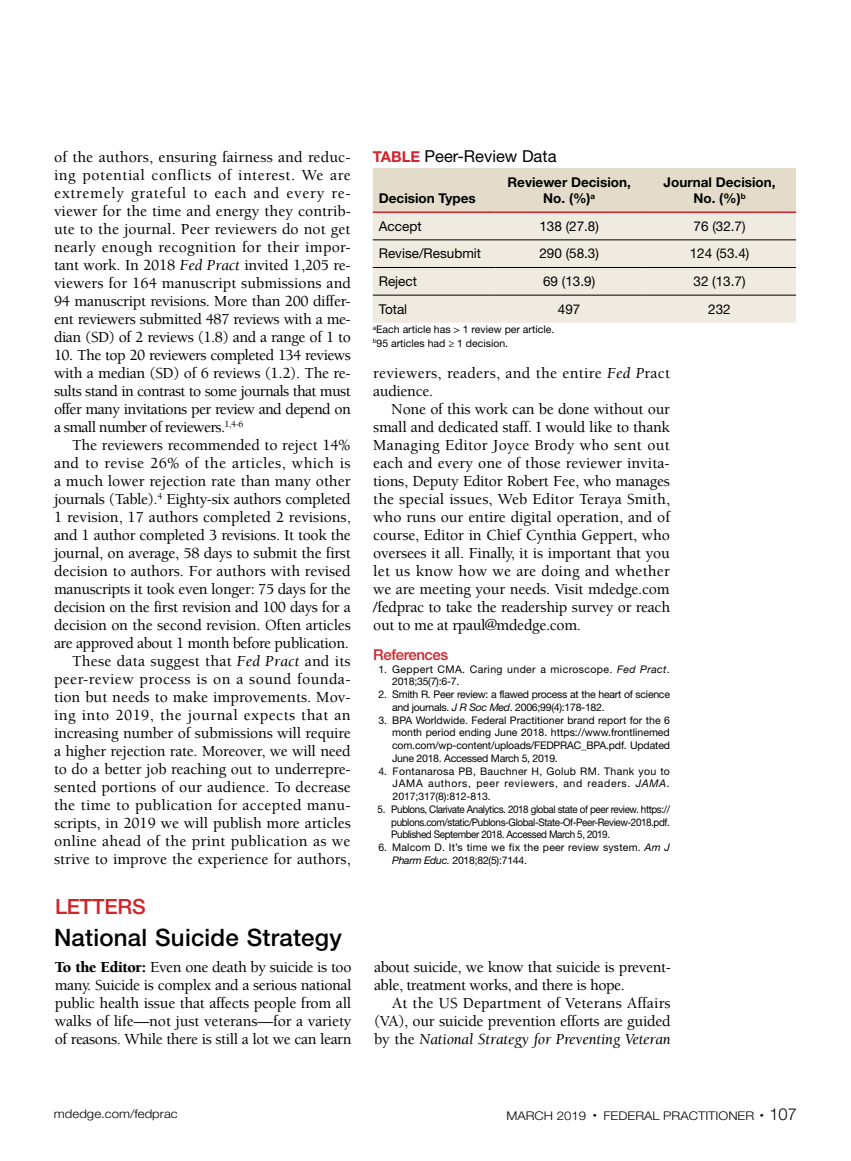
<style>
.page{position:relative;width:851px;height:1161px;background:#fff}
.page>*{position:absolute;margin:0;border:0;box-sizing:border-box;transform-origin:0 0}
.t1{font:500 24px "Helvetica Neue LT Std";letter-spacing:.01em;color:#000}
.t2{font:500 21px "Helvetica Neue LT Std";letter-spacing:-.01em;color:#d2232a}
.t3{font:16.5px "Helvetica Neue LT Std";color:#000}
.t4{font:500 15.75px/18px "Berkeley Std";letter-spacing:-.015em;color:#000;text-align:justify}
.t5{font:500 15.75px/18px "Berkeley Std";letter-spacing:.02em;color:#000}
.t6{font:500 15px "Helvetica Neue LT Std";letter-spacing:-.025em;color:#d2232a}
.t7{font:13.5px "Helvetica Neue LT Std";color:#000}
.t8{font:700 13.5px/16.5px "Helvetica Neue LT Std";color:#000;text-align:center}
.t9{font:300 12px "Helvetica Neue LT Std";color:#000;scale:1.1 1}
.t10{font:10.5px/12.8px "Helvetica Neue LT Std";letter-spacing:-.015em;color:#000}
.t11{font:10.5px/12.8px "Helvetica Neue LT Std";letter-spacing:-.015em;color:#000;text-align:justify;scale:.94 1}
.t12{font:10.5px/12.8px "Helvetica Neue LT Std";letter-spacing:.015em;color:#000}
.t13{font:10.5px/12.8px "Helvetica Neue LT Std";letter-spacing:.035em;color:#000}
.s1{font-weight:400;font-style:italic}
.s2{font-weight:700;font-size:15px;color:#d2232a}
.s3{font-style:italic}
.s4{font-weight:900}
.s5{font-size:16.5px}
</style>
<div class="page">
<div style="left:373px;top:168px;width:423px;height:43px;background:#e4dcca"></div>
<div style="left:373px;top:213px;width:423px;height:110px;background:#efebe1"></div>
<hr style="left:373px;top:240px;width:122px;height:1px;background:#000">
<hr style="left:495px;top:240px;width:148px;height:1px;background:#000">
<hr style="left:643px;top:240px;width:153px;height:1px;background:#000">
<hr style="left:373px;top:267px;width:122px;height:1px;background:#000">
<hr style="left:495px;top:267px;width:148px;height:1px;background:#000">
<hr style="left:643px;top:267px;width:153px;height:1px;background:#000">
<hr style="left:373px;top:295px;width:122px;height:1px;background:#000">
<hr style="left:495px;top:295px;width:148px;height:1px;background:#000">
<hr style="left:643px;top:295px;width:153px;height:1px;background:#000">
<hr style="left:373px;top:211px;width:122px;height:2px;background:#d2232a">
<hr style="left:495px;top:211px;width:148px;height:2px;background:#d2232a">
<hr style="left:643px;top:211px;width:153px;height:2px;background:#d2232a">
<p class="t4" style="left:54px;top:148px;width:298px">of the authors, ensuring fairness and reduc&shy;ing potential conflicts of interest. We are extremely grateful to each and every re&shy;viewer for the time and energy they contrib&shy;ute to the journal. Peer reviewers do not get nearly enough recognition for their impor&shy;tant work. In 2018 <span class="s1">Fed Pract</span> invited 1,205 re&shy;viewers for 164 manuscript submissions and 94 manuscript revisions. More than 200 differ&shy;ent reviewers submitted 487 reviews with a me&shy;dian (SD) of 2 reviews (1.8) and a range of 1 to</p>
<p class="t4" style="left:54px;top:346px;width:298px">10. The top 20 reviewers completed 134 reviews with a median (SD) of 6 reviews (1.2). The re&shy;sults stand in contrast to some journals that must offer many invitations per review and depend on a small number of reviewers.<sup>1,4-6</sup></p>
<p class="t4" style="left:54px;top:436px;width:298px;text-align:right">The reviewers recommended to reject 14% and to revise 26% of the articles, which is a much lower rejection rate than many other journals (Table).<sup>4</sup> Eighty-six authors completed 1 revision, 17 authors completed 2 revisions, and 1 author completed 3 revisions. It took the journal, on average, 58 days to submit the first decision to authors. For authors with revised manuscripts it took even longer: 75 days for the decision on the first revision and 100 days for a decision on the second revision. Often articles are approved about 1 month before publication.<br>These data suggest that <span class="s1">Fed Pract</span> and its peer-review process is on a sound founda&shy;tion but needs to make improvements. Mov&shy;ing into 2019, the journal expects that an increasing number of submissions will require a higher rejection rate. Moreover, we will need to do a better job reaching out to underrepre&shy;sented portions of our audience. To decrease the time to publication for accepted manu&shy;scripts, in 2019 we will publish more articles online ahead of the print publication as we strive to improve the experience for authors,</p>
<h2 class="t2" style="left:55px;top:894px;width:92px">LETTERS</h2>
<p class="t3" style="left:373px;top:146px;width:185px"><span class="s2">TABLE</span> Peer-Review Data</p>
<p class="t8" style="left:379px;top:190px;width:98px">Decision Types</p>
<p class="t8" style="left:507px;top:173px;width:125px">Reviewer Decision,<br>No. (%)<sup>a</sup></p>
<p class="t8" style="left:663px;top:173px;width:113px">Journal Decision,<br>No. (%)<sup>b</sup></p>
<p class="t7" style="left:379px;top:218px;width:44px">Accept</p>
<p class="t7" style="left:539px;top:218px;width:61px">138 (27.8)</p>
<p class="t7" style="left:693px;top:218px;width:54px">76 (32.7)</p>
<p class="t7" style="left:379px;top:246px;width:104px">Revise/Resubmit</p>
<p class="t7" style="left:539px;top:246px;width:61px">290 (58.3)</p>
<p class="t7" style="left:689px;top:246px;width:61px">124 (53.4)</p>
<p class="t7" style="left:379px;top:273px;width:40px">Reject</p>
<p class="t7" style="left:543px;top:273px;width:54px">69 (13.9)</p>
<p class="t7" style="left:693px;top:273px;width:54px">32 (13.7)</p>
<p class="t7" style="left:379px;top:301px;width:30px">Total</p>
<p class="t7" style="left:558px;top:301px;width:24px">497</p>
<p class="t7" style="left:708px;top:301px;width:24px">232</p>
<p class="t10" style="left:373px;top:323px;width:183px;line-height:13.5px"><sup>a</sup>Each article has &gt; 1 review per article. <sup>b</sup>95 articles had ≥ 1 decision.</p>
<p class="t5" style="left:373px;top:364px;width:298px">reviewers, readers, and the entire <span class="s1">Fed P</span>ract audience.</p>
<p class="t4" style="left:373px;top:400px;width:298px;text-indent:18px">None of this work can be done without our small and dedicated staff. I would like to thank Managing Editor Joyce Brody who sent out each and every one of those reviewer invita&shy;tions, Deputy Editor Robert Fee, who manages the special issues, Web Editor Teraya Smith, who runs our entire digital operation, and of course, Editor in Chief Cynthia Geppert, who oversees it all. Finally, it is important that you let us know how we are doing and whether we are meeting your needs. Visit mdedge.com /fedprac to take the readership survey or reach out to me at rpaul@mdedge.com.</p>
<p class="t6" style="left:373px;top:646px;width:77px">References</p>
<p class="t13" style="left:392px;top:663px;width:279px;text-indent:-14px">1. Geppert CMA. Caring under a microscope. <span class="s3">Fed Pract</span>.<br>2018;35(7):6-7.</p>
<p class="t10" style="left:392px;top:688px;width:279px;text-indent:-14px">2. Smith R. Peer review: a flawed process at the heart of science and journals. <span class="s3">J R Soc Med</span>. 2006;99(4):178-182.</p>
<p class="t10" style="left:392px;top:713px;width:279px;text-align:justify;text-indent:-14px">3. BPA Worldwide. Federal Practitioner brand report for the 6 month period ending June 2018. https://www.frontlinemed com.com/wp-content/uploads/FEDPRAC_BPA.pdf. Updated June 2018. Accessed March 5, 2019.</p>
<p class="t10" style="left:392px;top:764px;width:279px;text-align:justify;text-indent:-14px">4. Fontanarosa PB, Bauchner H, Golub RM. Thank you to JAMA authors, peer reviewers, and readers. <span class="s3">JAMA</span>.<br>2017;317(8):812-813.</p>
<p class="t11" style="left:391px;top:803px;width:298px;text-indent:-14px">5. Publons, Clarivate Analytics. 2018 global state of peer review. https:// publons.com/static/Publons-Global-State-Of-Peer-Review-2018.pdf.<br>Published September 2018. Accessed March 5, 2019.</p>
<p class="t12" style="left:392px;top:841px;width:279px;text-indent:-14px">6. Malcom D. It’s time we fix the peer review system. <span class="s3">Am J<br>Pharm Educ.</span> 2018;82(5):7144.</p>
<h1 class="t1" style="left:54px;top:923px;width:289px">National Suicide Strategy</h1>
<p class="t4" style="left:55px;top:958px;width:298px"><span class="s4">To the Editor:</span> Even one death by suicide is too many. Suicide is complex and a serious national public health issue that affects people from all walks of life—not just veterans—for a variety of reasons. While there is still a lot we can learn</p>
<p class="t4" style="left:374px;top:958px;width:298px">about suicide, we know that suicide is prevent&shy;able, treatment works, and there is hope.</p>
<p class="t4" style="left:374px;top:994px;width:298px;text-indent:18px">At the US Department of Veterans Affairs (VA), our suicide prevention efforts are guided by the <span class="s1">National Strategy for Preventing Veteran</span></p>
<p class="t9" style="left:54px;top:1107px;width:114px">mdedge.com/fedprac</p>
<p class="t9" style="left:506px;top:1109px;width:265px">MARCH 2019 <sup>•</sup> FEDERAL PRACTITIONER <sup>•</sup> <span class="s5">107</span></p>
</div>
